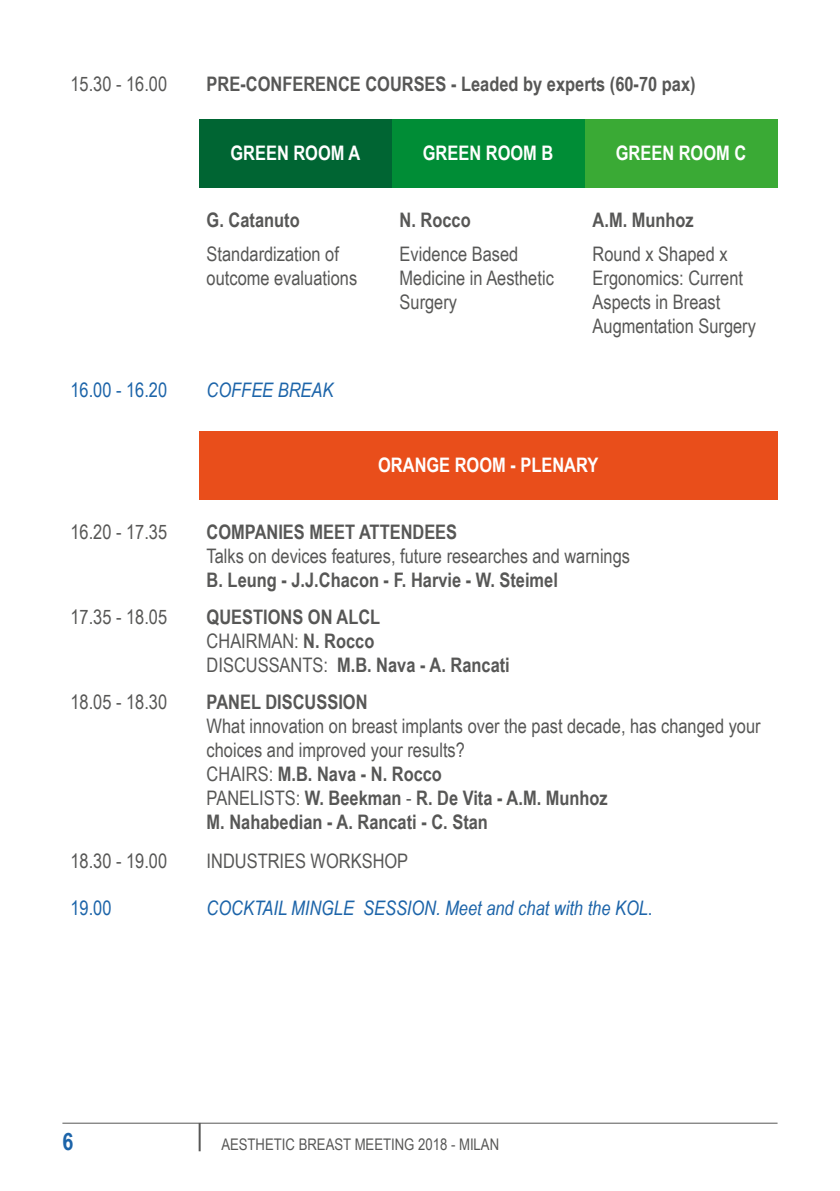
<style>
.page{position:relative;width:840px;height:1191px;background:#fff}
.page>*{position:absolute;margin:0;border:0;box-sizing:border-box;transform-origin:0 0}
.t1{font:700 24px "Arial Narrow";color:#1c64a9}
.t2{font:20px/24px "Arial Narrow";color:#575756}
.t3{font:700 20px/24px "Arial Narrow";color:#575756}
.t4{font:italic 20px "Arial Narrow";color:#1c64a9}
.t5{font:700 20px "Arial Narrow";color:#fff}
.t6{font:20px "Arial Narrow";color:#1c64a9}
.t7{font:16px "Arial Narrow";color:#575756}
.s1{font-weight:400}
.s2{font-weight:700}
.s3{font-style:normal}
</style>
<div class="page">
<hr style="left:62px;top:1122px;width:715px;height:1px;background:#575756">
<hr style="left:198px;top:1123px;width:2px;height:28px;background:#575756">
<div style="left:198px;top:119px;width:193px;height:68px;background:#006533"></div>
<div style="left:391px;top:119px;width:193px;height:68px;background:#008d36"></div>
<div style="left:584px;top:119px;width:193px;height:68px;background:#3aaa35"></div>
<div style="left:198px;top:431px;width:579px;height:68px;background:#e94e1b"></div>
<p class="t2" style="left:70px;top:71px;width:98px">15.30 - 16.00</p>
<p class="t3" style="left:206px;top:71px;width:490px">PRE-CONFERENCE COURSES - Leaded by experts (60-70 pax)</p>
<p class="t5" style="left:230px;top:138px;width:131px">GREEN ROOM A</p>
<p class="t5" style="left:422px;top:138px;width:132px">GREEN ROOM B</p>
<p class="t5" style="left:615px;top:138px;width:132px">GREEN ROOM C</p>
<p class="t3" style="left:206px;top:207px;width:94px">G. Catanuto</p>
<p class="t3" style="left:399px;top:207px;width:73px">N. Rocco</p>
<p class="t3" style="left:592px;top:207px;width:103px">A.M. Munhoz</p>
<p class="t2" style="left:206px;top:241px;width:152px">Standardization of outcome evaluations</p>
<p class="t2" style="left:399px;top:241px;width:156px">Evidence Based<br>Medicine in Aesthetic<br>Surgery</p>
<p class="t2" style="left:592px;top:241px;width:165px">Round x Shaped x<br>Ergonomics: Current<br>Aspects in Breast<br>Augmentation Surgery</p>
<p class="t6" style="left:70px;top:375px;width:98px">16.00 - 16.20</p>
<p class="t4" style="left:206px;top:376px;width:128px">COFFEE BREAK</p>
<p class="t5" style="left:378px;top:450px;width:221px">ORANGE ROOM - PLENARY</p>
<p class="t2" style="left:70px;top:519px;width:98px">16.20 - 17.35</p>
<p class="t3" style="left:206px;top:518px;width:252px">COMPANIES MEET ATTENDEES</p>
<p class="t2" style="left:206px;top:543px;width:424px">Talks on devices features, future researches and warnings</p>
<p class="t3" style="left:206px;top:566px;width:352px">B. Leung - J.J.Chacon - F. Harvie - W. Steimel</p>
<p class="t2" style="left:70px;top:604px;width:98px">17.35 - 18.05</p>
<p class="t3" style="left:206px;top:603px;width:304px">QUESTIONS ON ALCL<br><span class="s1">CHAIRMAN:</span> N. Rocco<br><span class="s1">DISCUSSANTS:</span> M.B. Nava - A. Rancati</p>
<p class="t2" style="left:70px;top:689px;width:98px">18.05 - 18.30</p>
<p class="t3" style="left:206px;top:689px;width:162px">PANEL DISCUSSION</p>
<p class="t2" style="left:206px;top:713px;width:555px">What innovation on breast implants over the past decade, has changed your choices and improved your results?<br>CHAIRS: <span class="s2">M.B. Nava - N. Rocco<br></span>PANELISTS: <span class="s2">W. Beekman</span> - <span class="s2">R. De Vita - A.M. Munhoz<br>M. Nahabedian - A. Rancati - C. Stan</span></p>
<p class="t2" style="left:70px;top:847px;width:98px">18.30 - 19.00</p>
<p class="t2" style="left:206px;top:847px;width:203px">INDUSTRIES WORKSHOP</p>
<p class="t6" style="left:70px;top:893px;width:43px">19.00</p>
<p class="t4" style="left:206px;top:893px;width:447px">COCKTAIL MINGLE SESSION. Meet and chat with the KOL<span class="s3">.</span></p>
<p class="t1" style="left:62px;top:1123px;width:12px">6</p>
<p class="t7" style="left:221px;top:1132px;width:279px">AESTHETIC BREAST MEETING 2018 - MILAN</p>
</div>
